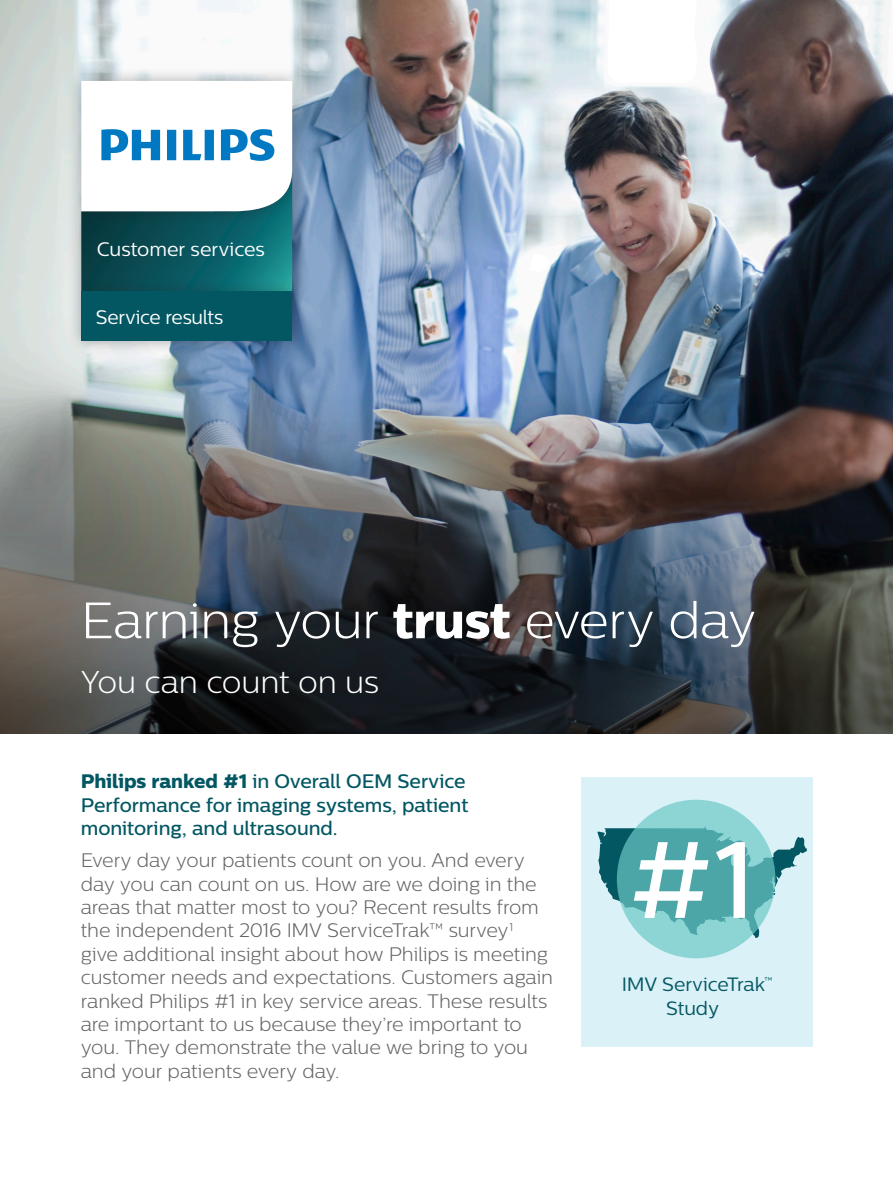
<style>
.page{position:relative;width:893px;height:1188px;background:#fff}
.page>*{position:absolute;margin:0;border:0;box-sizing:border-box;transform-origin:0 0}
.t1{font:500 108px "Centrale Sans";color:#fff}
._05_Main_Heading_Med{font:300 51px "Centrale Sans";letter-spacing:-.015em;color:#fff}
._05_Main_Heading_Sma{font:300 31.5px "Centrale Sans";letter-spacing:-.01em;color:#fff}
._03_Introduction{font:300 19.5px/23.4px "Centrale Sans";letter-spacing:-.005em;color:#636366}
._03_Introduction-2{font:500 19.5px/23.4px "Centrale Sans";letter-spacing:-.005em;color:#035762}
._03_Introduction-3{font:19.5px "Centrale Sans";letter-spacing:-.005em;color:#fff}
.t2{font:19.2px/23.7px "Centrale Sans";letter-spacing:-.005em;color:#035762;text-align:center}
.s1{font-family:"Centrale Sans X Bold";font-weight:400}
</style>
<div class="page">
<img style="left:0;top:0;width:893px;height:395px">
<img style="left:0;top:395px;width:893px;height:339px">
<div style="left:67px;top:162px;width:239px;height:144px;background:#231f20;opacity:.35"></div>
<div style="left:67px;top:67px;width:239px;height:158px;background:#231f20;opacity:.35"></div>
<div style="left:67px;top:277px;width:239px;height:78px;background:#231f20;opacity:.35"></div>
<div style="left:81px;top:292px;width:211px;height:49px;background:#035762"></div>
<svg style="left:81px;top:81px;width:211px;height:211px"></svg>
<div style="left:581px;top:777px;width:231px;height:269px;background:#daf1f8"></div>
<svg style="left:597px;top:826px;width:210px;height:112px"></svg>
<svg style="left:617px;top:800px;width:158px;height:158px;background:#65b8b9"></svg>
<p class="_03_Introduction-3" style="left:97px;top:238px;width:170px">Customer services</p>
<p class="_03_Introduction-3" style="left:96px;top:306px;width:129px">Service results</p>
<p class="_05_Main_Heading_Med" style="left:81px;top:591px;width:677px">Earning your <span class="s1">trust</span> every day</p>
<p class="_05_Main_Heading_Sma" style="left:81px;top:664px;width:300px">You can count on us</p>
<p class="_03_Introduction-2" style="left:81px;top:770px;width:389px"><span class="s1">Philips ranked #1</span> in Overall OEM Service<br>Performance for imaging systems, patient monitoring, and ultrasound.</p>
<p class="_03_Introduction" style="left:81px;top:848px;width:474px">Every day your patients count on you. And every day you can count on us. How are we doing in the areas that matter most to you? Recent results from the independent 2016 IMV ServiceTrak™ survey<sup>1 </sup>give additional insight about how Philips is meeting customer needs and expectations. Customers again ranked Philips #1 in key service areas. These results are important to us because they’re important to you. They demonstrate the value we bring to you and your patients every day.</p>
<p class="t1" style="left:628px;top:816px;width:128px">#1</p>
<p class="t2" style="left:622px;top:973px;width:153px">IMV ServiceTrak<sup>™<br></sup>Study</p>
</div>
